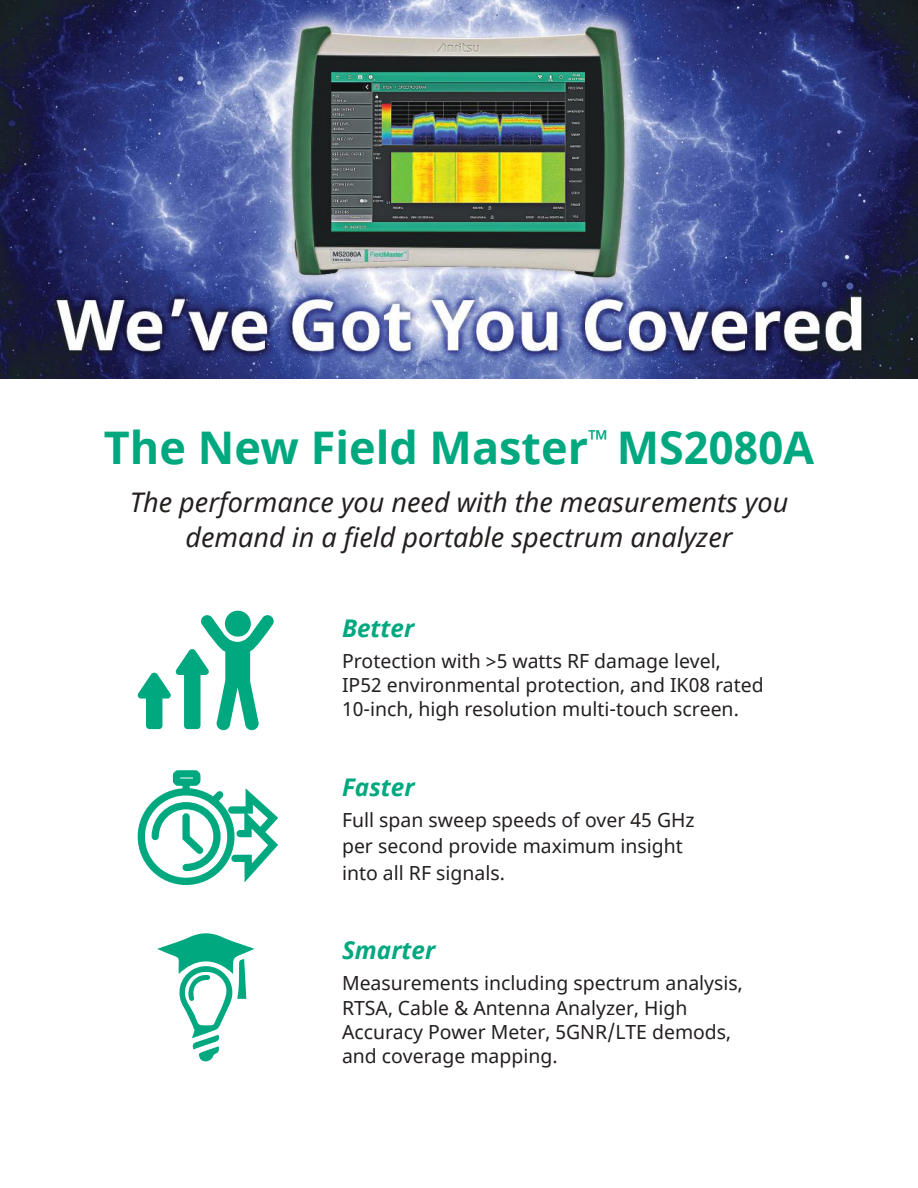
<style>
.page{position:relative;width:918px;height:1188px;background:#fff}
.page>*{position:absolute;margin:0;border:0;box-sizing:border-box;transform-origin:0 0}
.t1{font:700 45px "Noto Sans";color:#00a87f}
.t2{font:italic 27px/35.5px "Noto Sans";color:#241f1f;text-align:center}
.t3{font:italic 700 24.3px "Noto Sans";color:#00a87f}
.t4{font:19.5px/24.3px "Noto Sans";color:#241f1f}
</style>
<div class="page">
<div style="left:225px;top:611px;width:26px;height:26px;background:#00a87f;border-radius:50%"></div>
<svg style="left:138px;top:615px;width:136px;height:115px"></svg>
<div style="left:138px;top:788px;width:97px;height:97px;border:7px solid #00a87f;border-radius:50%"></div>
<svg style="left:148px;top:770px;width:130px;height:115px"></svg>
<svg style="left:157px;top:933px;width:98px;height:128px"></svg>
<img style="left:0;top:0;width:918px;height:378px">
<h1 class="t1" style="left:104px;top:416px;width:712px">The New Field Master<sup>™</sup> MS2080A</h1>
<h2 class="t2" style="left:130px;top:483px;width:660px">The performance you need with the measurements you demand in a field portable spectrum analyzer</h2>
<p class="t3" style="left:342px;top:611px;width:74px">Better</p>
<p class="t4" style="left:342px;top:649px;width:423px">Protection with &gt;5 watts RF damage level,<br>IP52 environmental protection, and IK08 rated<br>10-inch, high resolution multi-touch screen.</p>
<p class="t3" style="left:342px;top:770px;width:74px">Faster</p>
<p class="t4" style="left:342px;top:807px;width:354px;line-height:26.2px">Full span sweep speeds of over 45 GHz per second provide maximum insight into all RF signals.</p>
<p class="t3" style="left:342px;top:933px;width:95px">Smarter</p>
<p class="t4" style="left:342px;top:972px;width:402px">Measurements including spectrum analysis, RTSA, Cable &amp; Antenna Analyzer, High Accuracy Power Meter, 5GNR/LTE demods, and coverage mapping.</p>
</div>
